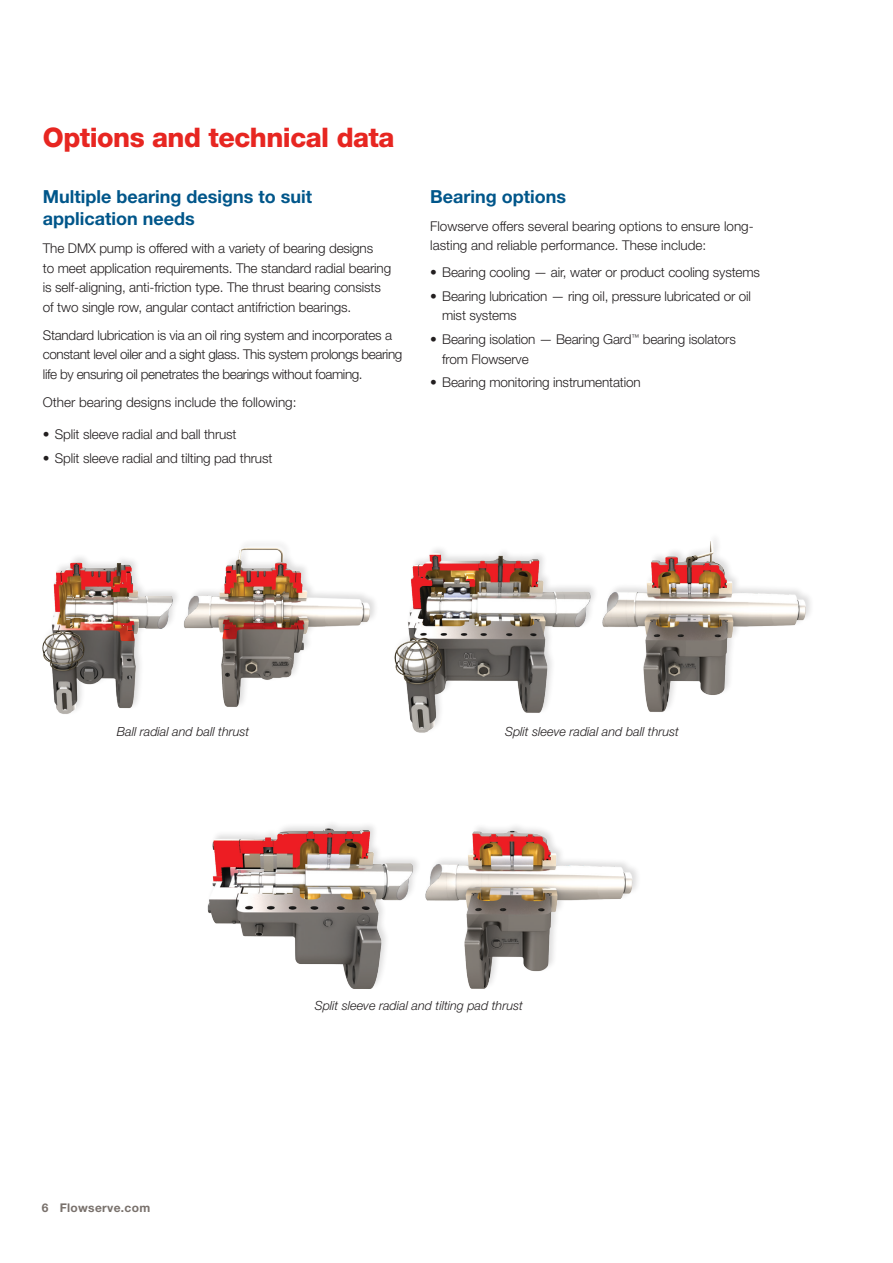
<style>
.page{position:relative;width:893px;height:1263px;background:#fff}
.page>*{position:absolute;margin:0;border:0;box-sizing:border-box;transform-origin:0 0}
.Headline_Level_1__re{font:800 27px "Helvetica Neue LT Std";letter-spacing:-.02em;color:#e72621}
.Subhead_Level_1__blu{font:700 18px/22.5px "Helvetica Neue LT Std";color:#00568a}
.Body_copy{font:300 13.5px/19.5px "Helvetica Neue LT Std";letter-spacing:-.01em;color:#231f20}
.Body_copy-2{font:300 13.5px/19.5px "Helvetica Neue LT Std";letter-spacing:-.03em;color:#231f20}
.t1{font:italic 300 12.6px "Helvetica Neue LT Std";color:#231f20}
.t2{font:700 12px "Helvetica Neue LT Std";letter-spacing:.025em;color:#79716c}
</style>
<div class="page">
<img style="left:207px;top:824px;width:431px;height:165px">
<img style="left:42px;top:544px;width:333px;height:170px">
<img style="left:394px;top:539px;width:417px;height:194px">
<p class="Headline_Level_1__re" style="left:43px;top:121px;width:353px">Options and technical data</p>
<p class="Subhead_Level_1__blu" style="left:43px;top:184px;width:271px">Multiple bearing designs to suit application needs</p>
<p class="Body_copy" style="left:43px;top:238px;width:350px">The DMX pump is offered with a variety of bearing designs<br>to meet application requirements. The standard radial bearing is self-aligning, anti-friction type. The thrust bearing consists of two single row, angular contact antifriction bearings.</p>
<p class="Body_copy-2" style="left:43px;top:325px;width:361px">Standard lubrication is via an oil ring system and incorporates a constant level oiler and a sight glass. This system prolongs bearing life by ensuring oil penetrates the bearings without foaming.</p>
<p class="Body_copy" style="left:43px;top:392px;width:255px">Other bearing designs include the following:</p>
<p class="Body_copy" style="left:43px;top:424px;width:195px">• Split sleeve radial and ball thrust</p>
<p class="Body_copy" style="left:43px;top:448px;width:231px">• Split sleeve radial and tilting pad thrust</p>
<p class="Subhead_Level_1__blu" style="left:430px;top:184px;width:137px">Bearing options</p>
<p class="Body_copy" style="left:430px;top:216px;width:325px">Flowserve offers several bearing options to ensure long&shy;lasting and reliable performance. These include:</p>
<p class="Body_copy" style="left:430px;top:262px;width:331px">• Bearing cooling — air, water or product cooling systems</p>
<p class="Body_copy" style="left:442px;top:286px;width:310px;text-indent:-12px">• Bearing lubrication — ring oil, pressure lubricated or oil mist systems</p>
<p class="Body_copy" style="left:442px;top:329px;width:295px;text-indent:-12px">• Bearing isolation — Bearing Gard<sup>™</sup> bearing isolators from Flowserve</p>
<p class="Body_copy" style="left:430px;top:372px;width:212px">• Bearing monitoring instrumentation</p>
<p class="t1" style="left:117px;top:724px;width:134px">Ball radial and ball thrust</p>
<p class="t1" style="left:505px;top:724px;width:175px">Split sleeve radial and ball thrust</p>
<p class="t2" style="left:42px;top:1201px;width:110px">6 Flowserve.com</p>
<p class="t1" style="left:315px;top:997px;width:210px">Split sleeve radial and tilting pad thrust</p>
</div>
